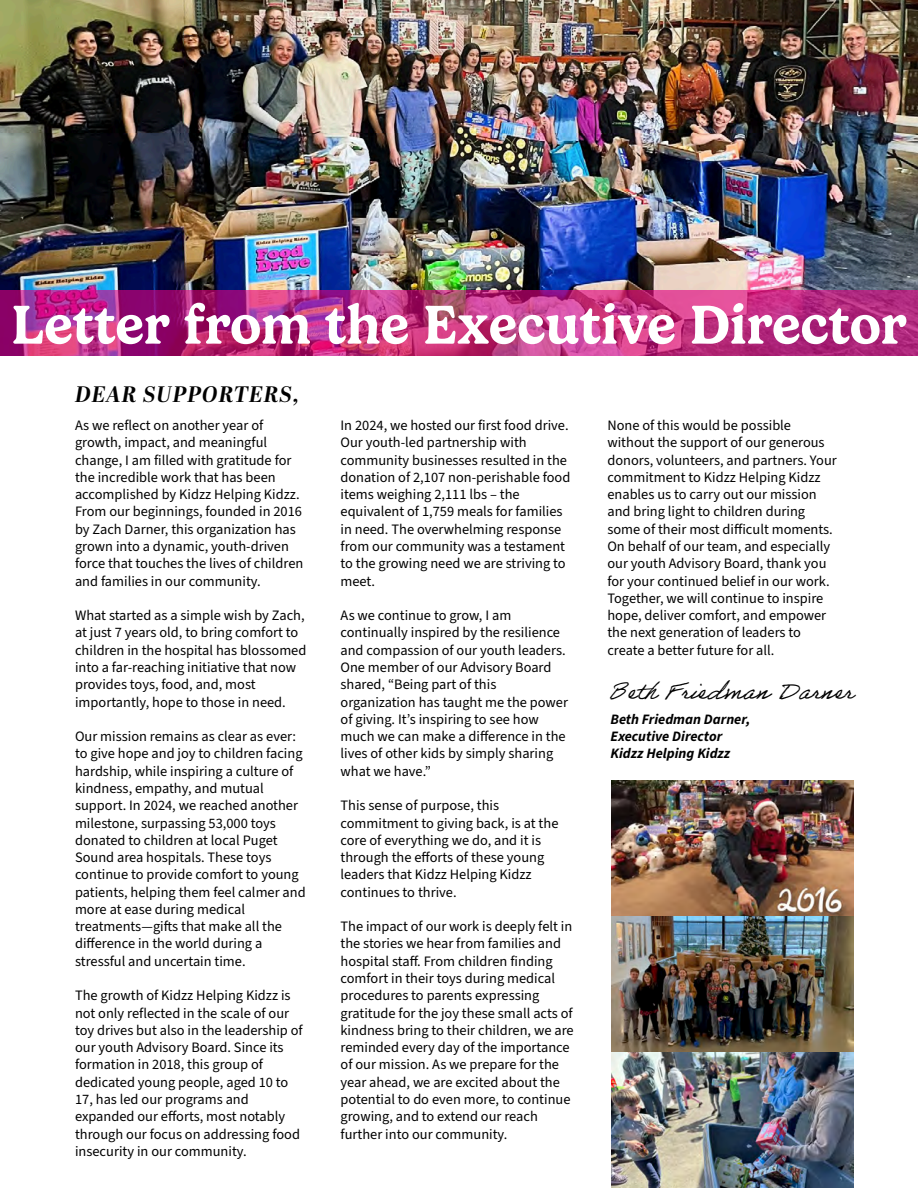
<style>
.page{position:relative;width:918px;height:1188px;background:#fff}
.page>*{position:absolute;margin:0;border:0;box-sizing:border-box;transform-origin:0 0}
.t1{font:600 55.5px "Gelica";color:#fff}
.t2{font:24.15px "Adobe Handwriting Ernie";color:#000}
.t3{font:italic 700 22.35px "Abril Display";letter-spacing:.05em;color:#000}
.t4{font:14.4px/17.2px "Source Sans 3";color:#000}
.t5{font:italic 700 14.4px/17.2px "Source Sans 3";color:#000}
</style>
<div class="page">
<img style="left:0;top:0;width:918px;height:291px">
<img style="left:612px;top:781px;width:242px;height:407px">
<div style="left:0;top:291px;width:918px;height:65px;background:#e10082;opacity:.68"></div>
<h1 class="t1" style="left:11px;top:293px;width:897px">Letter from the Executive Director</h1>
<h3 class="t3" style="left:75px;top:378px;width:226px">DEAR SUPPORTERS,</h3>
<p class="t4" style="left:75px;top:417px;width:230px">As we reflect on another year of growth, impact, and meaningful change, I am filled with gratitude for the incredible work that has been accomplished by Kidzz Helping Kidzz.<br>From our beginnings, founded in 2016 by Zach Darner, this organization has grown into a dynamic, youth-driven force that touches the lives of children and families in our community.</p>
<p class="t4" style="left:75px;top:607px;width:233px">What started as a simple wish by Zach, at just 7 years old, to bring comfort to children in the hospital has blossomed into a far-reaching initiative that now provides toys, food, and, most importantly, hope to those in need.</p>
<p class="t4" style="left:75px;top:728px;width:232px">Our mission remains as clear as ever: to give hope and joy to children facing hardship, while inspiring a culture of kindness, empathy, and mutual support. In 2024, we reached another milestone, surpassing 53,000 toys donated to children at local Puget Sound area hospitals. These toys continue to provide comfort to young patients, helping them feel calmer and more at ease during medical treatments—gifts that make all the difference in the world during a stressful and uncertain time.</p>
<p class="t4" style="left:75px;top:987px;width:229px">The growth of Kidzz Helping Kidzz is not only reflected in the scale of our toy drives but also in the leadership of our youth Advisory Board. Since its formation in 2018, this group of dedicated young people, aged 10 to 17, has led our programs and expanded our efforts, most notably through our focus on addressing food insecurity in our community.</p>
<p class="t4" style="left:341px;top:417px;width:231px">In 2024, we hosted our first food drive.<br>Our youth-led partnership with community businesses resulted in the donation of 2,107 non-perishable food items weighing 2,111 lbs – the equivalent of 1,759 meals for families in need. The overwhelming response from our community was a testament to the growing need we are striving to meet.</p>
<p class="t4" style="left:341px;top:607px;width:229px">As we continue to grow, I am continually inspired by the resilience and compassion of our youth leaders.<br>One member of our Advisory Board shared, “Being part of this organization has taught me the power of giving. It’s inspiring to see how much we can make a difference in the lives of other kids by simply sharing what we have.”</p>
<p class="t4" style="left:341px;top:797px;width:219px">This sense of purpose, this commitment to giving back, is at the core of everything we do, and it is through the efforts of these young leaders that Kidzz Helping Kidzz continues to thrive.</p>
<p class="t4" style="left:341px;top:918px;width:235px">The impact of our work is deeply felt in the stories we hear from families and hospital staff. From children finding comfort in their toys during medical procedures to parents expressing gratitude for the joy these small acts of kindness bring to their children, we are reminded every day of the importance of our mission. As we prepare for the year ahead, we are excited about the potential to do even more, to continue growing, and to extend our reach further into our community.</p>
<p class="t4" style="left:607px;top:417px;width:231px">None of this would be possible without the support of our generous donors, volunteers, and partners. Your commitment to Kidzz Helping Kidzz enables us to carry out our mission and bring light to children during some of their most difficult moments.<br>On behalf of our team, and especially our youth Advisory Board, thank you for your continued belief in our work.<br>Together, we will continue to inspire hope, deliver comfort, and empower the next generation of leaders to create a better future for all.</p>
<h2 class="t2" style="left:608px;top:677px;width:247px">Beth Friedman Darner</h2>
<p class="t5" style="left:610px;top:710px;width:141px">Beth Friedman Darner,<br>Executive Director<br>Kidzz Helping Kidzz</p>
</div>
